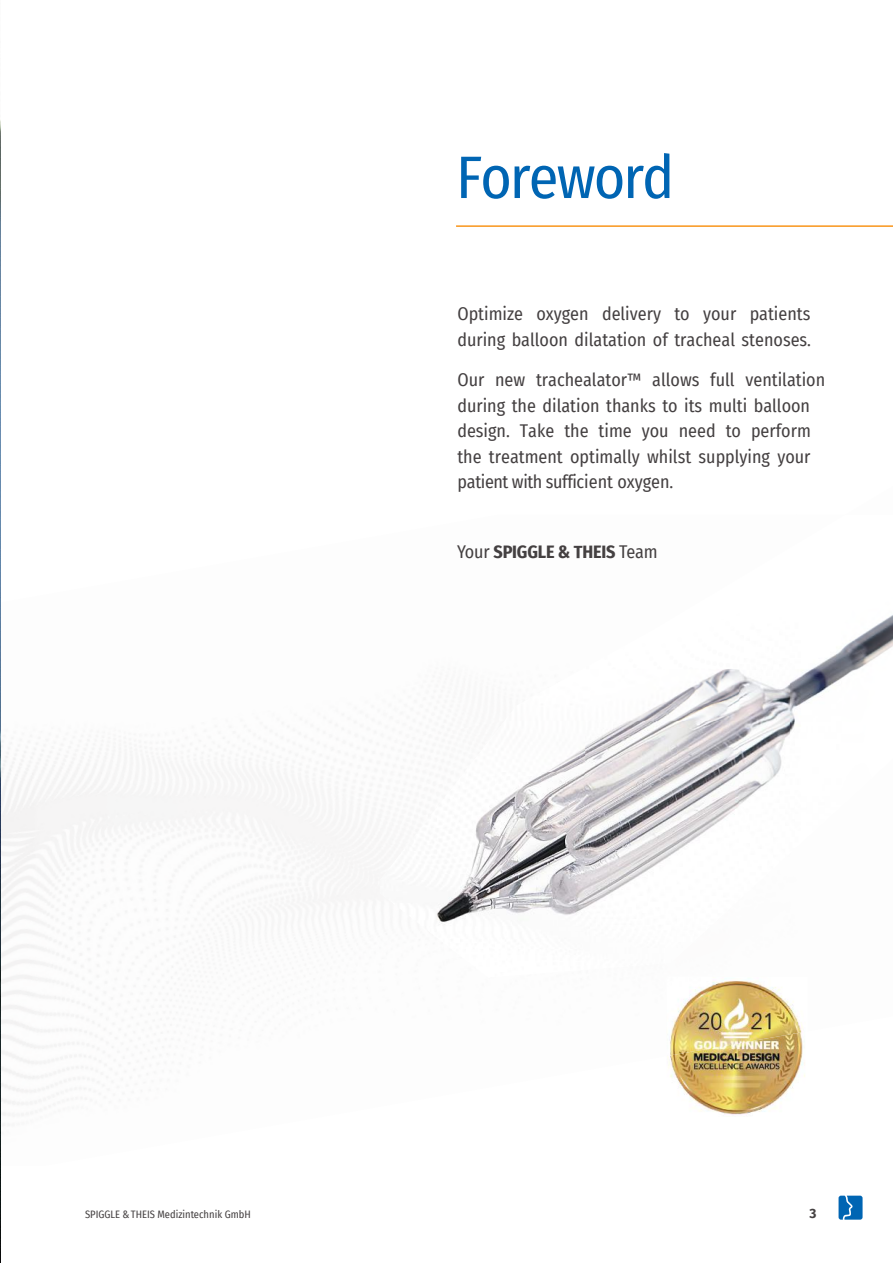
<style>
.page{position:relative;width:893px;height:1263px;background:#fff}
.page>*{position:absolute;margin:0;border:0;box-sizing:border-box;transform-origin:0 0}
.t1{font:60px "Fira Sans Condensed";letter-spacing:-.035em;color:#0065b3}
.t2{font:18px/25.5px "Fira Sans Condensed";color:#444041}
.t3{font:700 18px "Fira Sans Condensed";letter-spacing:-.01em;color:#444041}
.t4{font:700 13.5px "Fira Sans";color:#444041}
.t5{font:10.5px "Fira Sans Condensed";color:#444041}
.s1{font-weight:400}
</style>
<div class="page">
<svg style="left:838px;top:1196px;width:24px;height:24px"></svg>
<div style="left:1px;top:781px;width:379px;height:60px;background:#f6f6f6"></div>
<img style="left:0;top:120px;width:1px;height:1143px">
<hr style="left:456px;top:225px;width:437px;height:2px;background:#f9951b">
<img style="left:380px;top:771px;width:204px;height:154px">
<img style="left:584px;top:721px;width:155px;height:187px">
<img style="left:739px;top:670px;width:51px;height:135px">
<img style="left:790px;top:650px;width:51px;height:82px">
<img style="left:841px;top:615px;width:52px;height:64px">
<img style="left:464px;top:721px;width:121px;height:51px">
<img style="left:630px;top:669px;width:109px;height:52px">
<img style="left:667px;top:1056px;width:138px;height:59px">
<img style="left:670px;top:980px;width:133px;height:76px">
<h1 class="t1" style="left:456px;top:132px;width:220px">Foreword</h1>
<p class="t2" style="left:457px;top:301px;width:355px">Optimize oxygen delivery to your patients during balloon dilatation of tracheal stenoses.</p>
<p class="t2" style="left:457px;top:367px;width:369px">Our new trachealator™ allows full ventilation during the dilation thanks to its multi balloon design. Take the time you need to perform the treatment optimally whilst supplying your patient with sufficient oxygen.</p>
<p class="t3" style="left:457px;top:537px;width:202px"><span class="s1">Your</span> SPIGGLE &amp; THEIS <span class="s1">Team</span></p>
<p class="t5" style="left:85px;top:1207px;width:167px">SPIGGLE &amp; THEIS Medizintechnik GmbH</p>
<p class="t4" style="left:809px;top:1202px;width:9px">3</p>
</div>
